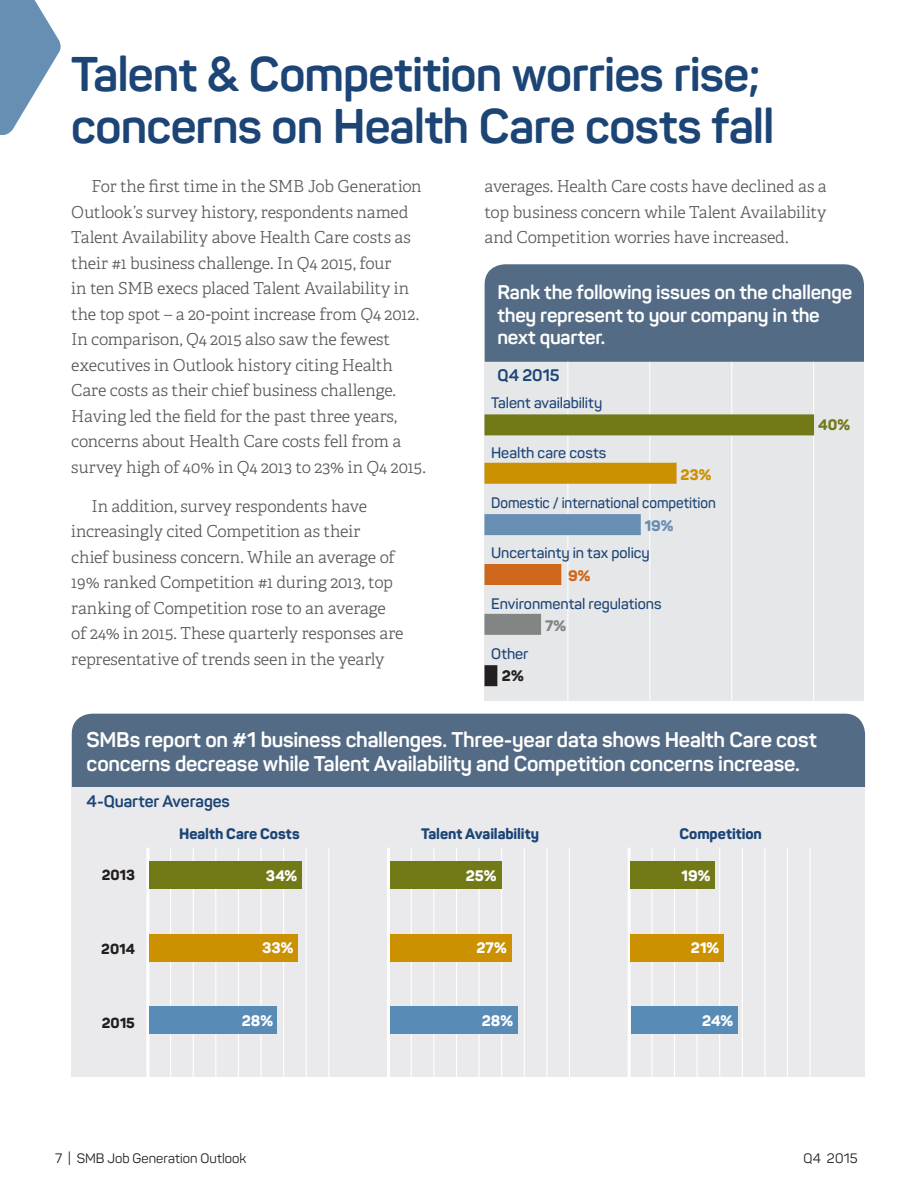
<style>
.page{position:relative;width:918px;height:1188px;background:#fff}
.page>*{position:absolute;margin:0;border:0;box-sizing:border-box;transform-origin:0 0}
.t1{font:700 48px/52.5px "Panton";letter-spacing:-.015em;color:#1c4576}
.t2{font:700 21px/24px "Panton";letter-spacing:-.015em;color:#fff}
.t3{font:700 19.5px/22.5px "Panton";letter-spacing:-.015em;color:#fff}
.t4{font:300 16.5px/25.5px "Adelle";letter-spacing:-.01em;color:#57585a}
.t5{font:700 16.5px "Panton";letter-spacing:-.01em;color:#1c4576}
.t6{font:600 15px/22.5px "Panton";color:#1c4576}
.t7{font:800 15px "Panton";letter-spacing:-.005em;color:#1c4576}
.t8{font:600 15px "Panton";color:#1c4576;scale:.94 1}
.t9{font:800 15px "Panton";letter-spacing:-.005em;color:#fff}
.t10{font:800 15px "Panton";color:#727a18}
.t11{font:800 15px "Panton";color:#cc9100}
.t12{font:800 15px "Panton";color:#678fb4}
.t13{font:800 14.4px "Panton";color:#231f20}
.t14{font:13.5px "Panton";color:#231f20}
.s1{font-weight:800;color:#cd681d}
.s2{font-weight:800;color:#818584}
.s3{font-weight:800;color:#231f20}
</style>
<div class="page">
<svg style="left:0;top:0;width:61px;height:135px"></svg>
<div style="left:485px;top:264px;width:379px;height:98px;background:#546b85"></div>
<div style="left:485px;top:362px;width:379px;height:338px;background:#e6e7e9"></div>
<hr style="left:567px;top:362px;width:1px;height:338px;background:#fff">
<hr style="left:649px;top:362px;width:1px;height:338px;background:#fff">
<hr style="left:731px;top:362px;width:1px;height:338px;background:#fff">
<hr style="left:813px;top:362px;width:1px;height:338px;background:#fff">
<div style="left:485px;top:414px;width:329px;height:21px;background:#727a18"></div>
<div style="left:485px;top:463px;width:192px;height:21px;background:#cc9100"></div>
<div style="left:485px;top:514px;width:156px;height:21px;background:#678fb4"></div>
<div style="left:485px;top:564px;width:76px;height:21px;background:#cd681d"></div>
<div style="left:485px;top:614px;width:56px;height:21px;background:#818584"></div>
<div style="left:485px;top:665px;width:12px;height:21px;background:#231f20"></div>
<div style="left:72px;top:714px;width:793px;height:73px;background:#546b85"></div>
<div style="left:72px;top:787px;width:793px;height:290px;background:#eaeaec"></div>
<hr style="left:146px;top:848px;width:3px;height:229px;background:#fff">
<hr style="left:170px;top:848px;width:1px;height:229px;background:#fff">
<hr style="left:193px;top:848px;width:1px;height:229px;background:#fff">
<hr style="left:215px;top:848px;width:1px;height:229px;background:#fff">
<hr style="left:238px;top:848px;width:1px;height:229px;background:#fff">
<hr style="left:260px;top:848px;width:2px;height:229px;background:#fff">
<hr style="left:283px;top:848px;width:1px;height:229px;background:#fff">
<hr style="left:306px;top:848px;width:1px;height:229px;background:#fff">
<hr style="left:328px;top:848px;width:1px;height:229px;background:#fff">
<hr style="left:387px;top:848px;width:3px;height:229px;background:#fff">
<hr style="left:411px;top:848px;width:1px;height:229px;background:#fff">
<hr style="left:433px;top:848px;width:1px;height:229px;background:#fff">
<hr style="left:456px;top:848px;width:1px;height:229px;background:#fff">
<hr style="left:479px;top:848px;width:1px;height:229px;background:#fff">
<hr style="left:501px;top:848px;width:1px;height:229px;background:#fff">
<hr style="left:524px;top:848px;width:1px;height:229px;background:#fff">
<hr style="left:546px;top:848px;width:1px;height:229px;background:#fff">
<hr style="left:569px;top:848px;width:1px;height:229px;background:#fff">
<hr style="left:628px;top:848px;width:3px;height:229px;background:#fff">
<hr style="left:651px;top:848px;width:1px;height:229px;background:#fff">
<hr style="left:674px;top:848px;width:1px;height:229px;background:#fff">
<hr style="left:697px;top:848px;width:1px;height:229px;background:#fff">
<hr style="left:719px;top:848px;width:1px;height:229px;background:#fff">
<hr style="left:742px;top:848px;width:1px;height:229px;background:#fff">
<hr style="left:764px;top:848px;width:1px;height:229px;background:#fff">
<hr style="left:787px;top:848px;width:1px;height:229px;background:#fff">
<hr style="left:810px;top:848px;width:1px;height:229px;background:#fff">
<div style="left:149px;top:861px;width:153px;height:28px;background:#727a18"></div>
<div style="left:390px;top:861px;width:111px;height:28px;background:#727a18"></div>
<div style="left:631px;top:861px;width:84px;height:28px;background:#727a18"></div>
<div style="left:149px;top:934px;width:149px;height:28px;background:#cc9100"></div>
<div style="left:390px;top:934px;width:121px;height:28px;background:#cc9100"></div>
<div style="left:631px;top:934px;width:93px;height:28px;background:#cc9100"></div>
<div style="left:149px;top:1007px;width:128px;height:27px;background:#588cb6"></div>
<div style="left:390px;top:1007px;width:128px;height:27px;background:#588cb6"></div>
<div style="left:631px;top:1007px;width:107px;height:27px;background:#588cb6"></div>
<p class="t1" style="left:71px;top:47px;width:705px">Talent &amp; Competition worries rise; concerns on Health Care costs fall</p>
<p class="t4" style="left:71px;top:174px;width:356px;text-indent:20px">For the first time in the SMB Job Generation Outlook’s survey history, respondents named Talent Availability above Health Care costs as their #1 business challenge. In Q4 2015, four<br>in ten SMB execs placed Talent Availability in the top spot – a 20-point increase from Q4 2012.<br>In comparison, Q4 2015 also saw the fewest executives in Outlook history citing Health Care costs as their chief business challenge.<br>Having led the field for the past three years, concerns about Health Care costs fell from a survey high of 40% in Q4 2013 to 23% in Q4 2015.</p>
<p class="t4" style="left:71px;top:493px;width:334px;text-indent:20px">In addition, survey respondents have increasingly cited Competition as their<br>chief business concern. While an average of 19% ranked Competition #1 during 2013, top ranking of Competition rose to an average of 24% in 2015. These quarterly responses are representative of trends seen in the yearly</p>
<p class="t4" style="left:485px;top:174px;width:344px;text-align:justify">averages. Health Care costs have declined as a top business concern while Talent Availability and Competition worries have increased.</p>
<p class="t3" style="left:497px;top:281px;width:356px">Rank the following issues on the challenge they represent to your company in the next quarter.</p>
<p class="t5" style="left:497px;top:364px;width:64px">Q4 2015</p>
<p class="t6" style="left:491px;top:391px;width:113px">Talent availability</p>
<p class="t10" style="left:818px;top:415px;width:34px">40%</p>
<p class="t6" style="left:491px;top:441px;width:117px">Health care costs</p>
<p class="t11" style="left:680px;top:465px;width:33px">23%</p>
<p class="t8" style="left:491px;top:493px;width:241px">Domestic / international competition</p>
<p class="t12" style="left:645px;top:516px;width:30px">19%</p>
<p class="t6" style="left:568px;top:542px;width:83px;text-indent:-77px">Uncertainty in tax policy<br><span class="s1">9%</span></p>
<p class="t6" style="left:545px;top:592px;width:118px;text-indent:-54px">Environmental regulations<br><span class="s2">7%</span></p>
<p class="t6" style="left:491px;top:642px;width:39px;text-align:center">Other<br><span class="s3">2%</span></p>
<p class="t2" style="left:87px;top:728px;width:732px">SMBs report on #1 business challenges. Three-year data shows Health Care cost concerns decrease while Talent Availability and Competition concerns increase.</p>
<p class="t5" style="left:87px;top:791px;width:145px">4-Quarter Averages</p>
<p class="t13" style="left:102px;top:866px;width:35px">2013</p>
<p class="t7" style="left:179px;top:825px;width:122px">Health Care Costs</p>
<p class="t7" style="left:421px;top:825px;width:120px">Talent Availability</p>
<p class="t7" style="left:679px;top:825px;width:84px">Competition</p>
<p class="t9" style="left:266px;top:866px;width:33px">34%</p>
<p class="t9" style="left:466px;top:866px;width:32px">25%</p>
<p class="t9" style="left:682px;top:866px;width:30px">19%</p>
<p class="t13" style="left:101px;top:940px;width:35px">2014</p>
<p class="t9" style="left:262px;top:939px;width:33px">33%</p>
<p class="t9" style="left:476px;top:939px;width:32px">27%</p>
<p class="t9" style="left:691px;top:939px;width:30px">21%</p>
<p class="t13" style="left:102px;top:1014px;width:35px">2015</p>
<p class="t9" style="left:242px;top:1011px;width:33px">28%</p>
<p class="t9" style="left:482px;top:1011px;width:33px">28%</p>
<p class="t9" style="left:702px;top:1011px;width:32px">24%</p>
<p class="t14" style="left:55px;top:1150px;width:193px">7 | SMB Job Generation Outlook</p>
<p class="t14" style="left:803px;top:1150px;width:56px">Q4 2015</p>
</div>
